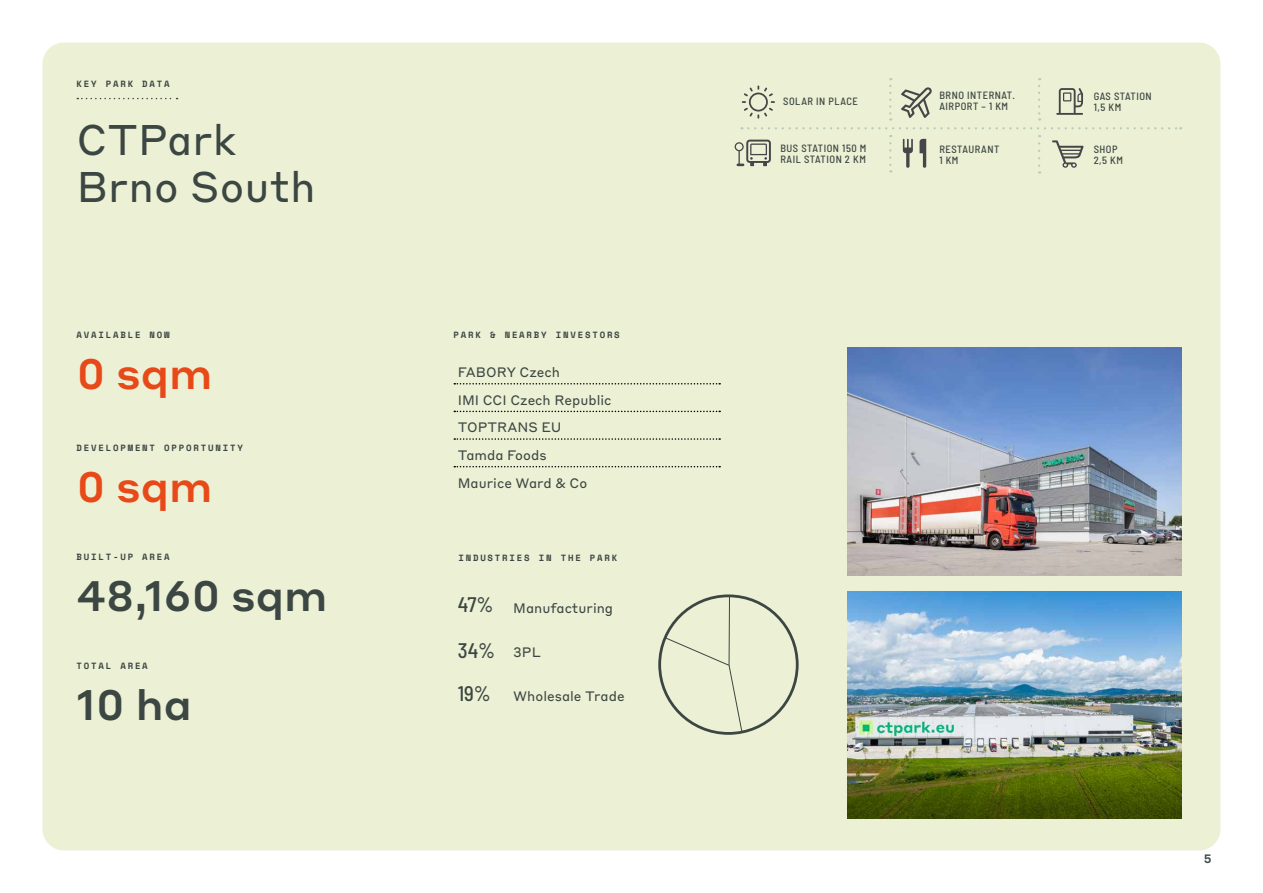
<style>
.page{position:relative;width:1263px;height:893px;background:#fff}
.page>*{position:absolute;margin:0;border:0;box-sizing:border-box;transform-origin:0 0}
.t1{font:42.3px/47px "Styrene B";color:#3c4642}
.t2{font:500 42px "Styrene A";color:#3c4642}
.t3{font:500 42px "Styrene A";color:#e84918}
.t4{font:500 semi-condensed 21px "Barlow";color:#3c4642}
.t5{font:13.5px/27.8px "Styrene B";color:#3c4642}
.t6{font:500 12px "Styrene B";color:#3c4642}
.t7{font:500 semi-condensed 10.5px/11.2px "Barlow";letter-spacing:.05em;color:#3c4642}
.t8{font:700 9px "Space Mono";letter-spacing:.2em;color:#3c4642}
.s1{font-family:"Barlow";font-weight:500;font-stretch:semi-condensed;font-size:21px}
</style>
<div class="page">
<div style="left:43px;top:43px;width:1177px;height:807px;background:#ecf0d5;border-radius:21px"></div>
<svg style="left:77px;top:98px;width:101px;height:1px"></svg>
<svg style="left:889px;top:86px;width:2px;height:35px"></svg>
<svg style="left:889px;top:143px;width:2px;height:29px"></svg>
<svg style="left:1038px;top:86px;width:2px;height:35px"></svg>
<svg style="left:1038px;top:143px;width:2px;height:31px"></svg>
<svg style="left:454px;top:383px;width:266px;height:1px"></svg>
<svg style="left:454px;top:411px;width:266px;height:1px"></svg>
<svg style="left:454px;top:438px;width:266px;height:2px"></svg>
<svg style="left:454px;top:466px;width:266px;height:1px"></svg>
<svg style="left:665px;top:595px;width:77px;height:137px"></svg>
<svg style="left:748px;top:127px;width:433px;height:2px"></svg>
<img style="left:847px;top:348px;width:334px;height:227px">
<img style="left:847px;top:591px;width:334px;height:227px">
<svg style="left:1052px;top:140px;width:31px;height:28px"></svg>
<svg style="left:1056px;top:88px;width:27px;height:27px"></svg>
<svg style="left:903px;top:139px;width:23px;height:29px"></svg>
<svg style="left:742px;top:85px;width:33px;height:34px"></svg>
<svg style="left:901px;top:87px;width:31px;height:31px"></svg>
<svg style="left:735px;top:140px;width:36px;height:26px"></svg>
<p class="t8" style="left:77px;top:77px;width:95px">KEY PARK DATA</p>
<h1 class="t1" style="left:77px;top:113px;width:241px">CTPark<br>Brno South</h1>
<p class="t8" style="left:77px;top:327px;width:95px">AVAILABLE NOW</p>
<h2 class="t3" style="left:77px;top:338px;width:138px">0 sqm</h2>
<p class="t8" style="left:77px;top:441px;width:168px">DEVELOPMENT OPPORTUNITY</p>
<h2 class="t3" style="left:77px;top:451px;width:138px">0 sqm</h2>
<p class="t8" style="left:77px;top:550px;width:95px">BUILT-UP AREA</p>
<h2 class="t2" style="left:77px;top:560px;width:253px">48,160 sqm</h2>
<p class="t8" style="left:77px;top:659px;width:73px">TOTAL AREA</p>
<h2 class="t2" style="left:77px;top:670px;width:117px">10 ha</h2>
<p class="t8" style="left:453px;top:327px;width:168px">PARK &amp; NEARBY INVESTORS</p>
<h3 class="t5" style="left:458px;top:357px;width:155px">FABORY Czech<br>IMI CCI Czech Republic<br>TOPTRANS EU<br>Tamda Foods<br>Maurice Ward &amp; Co</h3>
<p class="t8" style="left:458px;top:551px;width:160px">INDUSTRIES IN THE PARK</p>
<h3 class="t5" style="left:458px;top:593px;width:157px"><span class="s1">47%</span> Manufacturing</h3>
<h3 class="t5" style="left:513px;top:638px;width:29px">3PL</h3>
<h3 class="t4" style="left:458px;top:635px;width:39px">34%</h3>
<h3 class="t5" style="left:458px;top:681px;width:168px"><span class="s1">19%</span> Wholesale Trade</h3>
<p class="t7" style="left:939px;top:89px;width:77px">BRNO INTERNAT.<br>AIRPORT – 1 KM</p>
<p class="t7" style="left:783px;top:95px;width:76px">SOLAR IN PLACE</p>
<p class="t7" style="left:1094px;top:90px;width:60px">GAS STATION<br>1,5 KM</p>
<p class="t7" style="left:939px;top:143px;width:62px">RESTAURANT<br>1 KM</p>
<p class="t7" style="left:780px;top:141px;width:88px">BUS STATION 150 M<br>RAIL STATION 2 KM</p>
<p class="t7" style="left:1094px;top:143px;width:31px">SHOP<br>2,5 KM</p>
<h3 class="t6" style="left:1204px;top:848px;width:9px">5</h3>
</div>
